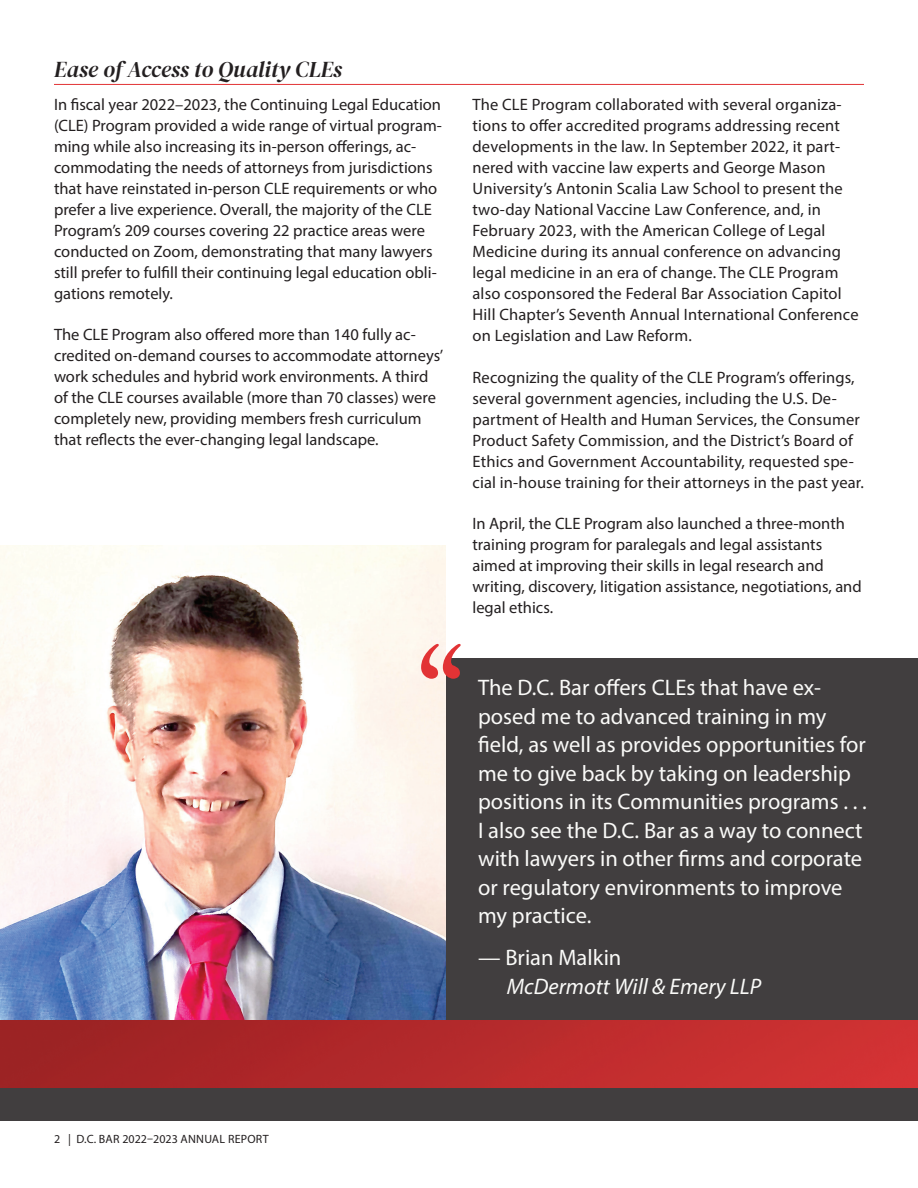
<style>
.page{position:relative;width:918px;height:1188px;background:#fff}
.page>*{position:absolute;margin:0;border:0;box-sizing:border-box;transform-origin:0 0}
.t1{font:132.6px "Adobe Caslon Pro";color:#e23335}
.t2{font:22.5px/28.5px "Myriad Pro";color:#fafaf8}
.t3{font:italic 22.5px "DM Serif Display";letter-spacing:-.005em;color:#231f20}
.t4{font:italic 22.5px "Myriad Pro";color:#fafaf8}
.t5{font:16.5px/21px "Myriad Pro";color:#231f20}
.t6{font:12px "Myriad Pro";letter-spacing:.02em;color:#231f20}
</style>
<div class="page">
<div style="left:0;top:659px;width:918px;height:461px;background:#413e3f"></div>
<hr style="left:54px;top:84px;width:810px;height:1px;background:#e23335">
<img style="left:0;top:546px;width:446px;height:474px">
<img style="left:0;top:1020px;width:918px;height:68px">
<h2 class="t3" style="left:54px;top:57px;width:290px">Ease of Access to Quality CLEs</h2>
<p class="t5" style="left:54px;top:94px;width:390px">In fiscal year 2022–2023, the Continuing Legal Education (CLE) Program provided a wide range of virtual program&shy;ming while also increasing its in-person offerings, ac&shy;commodating the needs of attorneys from jurisdictions that have reinstated in-person CLE requirements or who prefer a live experience. Overall, the majority of the CLE Program’s 209 courses covering 22 practice areas were conducted on Zoom, demonstrating that many lawyers still prefer to fulfill their continuing legal education obli&shy;gations remotely.</p>
<p class="t5" style="left:54px;top:324px;width:391px">The CLE Program also offered more than 140 fully ac&shy;credited on-demand courses to accommodate attorneys’ work schedules and hybrid work environments. A third of the CLE courses available (more than 70 classes) were completely new, providing members fresh curriculum that reflects the ever-changing legal landscape.</p>
<h1 class="t1" style="left:417px;top:616px;width:49px">“</h1>
<p class="t5" style="left:473px;top:94px;width:388px">The CLE Program collaborated with several organiza&shy;tions to offer accredited programs addressing recent developments in the law. In September 2022, it part&shy;nered with vaccine law experts and George Mason University’s Antonin Scalia Law School to present the two-day National Vaccine Law Conference, and, in February 2023, with the American College of Legal Medicine during its annual conference on advancing legal medicine in an era of change. The CLE Program also cosponsored the Federal Bar Association Capitol Hill Chapter’s Seventh Annual International Conference on Legislation and Law Reform.</p>
<p class="t5" style="left:473px;top:366px;width:393px">Recognizing the quality of the CLE Program’s offerings, several government agencies, including the U.S. De&shy;partment of Health and Human Services, the Consumer Product Safety Commission, and the District’s Board of Ethics and Government Accountability, requested spe&shy;cial in-house training for their attorneys in the past year.</p>
<p class="t5" style="left:473px;top:513px;width:391px">In April, the CLE Program also launched a three-month training program for paralegals and legal assistants aimed at improving their skills in legal research and writing, discovery, litigation assistance, negotiations, and legal ethics.</p>
<p class="t2" style="left:478px;top:673px;width:390px">The D.C. Bar offers CLEs that have ex&shy;posed me to advanced training in my field, as well as provides opportunities for me to give back by taking on leadership positions in its Communities programs . . .<br>I also see the D.C. Bar as a way to connect with lawyers in other firms and corporate or regulatory environments to improve my practice.</p>
<h2 class="t2" style="left:478px;top:943px;width:145px">— Brian Malkin</h2>
<h2 class="t4" style="left:507px;top:973px;width:256px">McDermott Will &amp; Emery LLP</h2>
<p class="t6" style="left:54px;top:1132px;width:216px">2 | D.C. BAR 2022–2023 ANNUAL REPORT</p>
</div>
